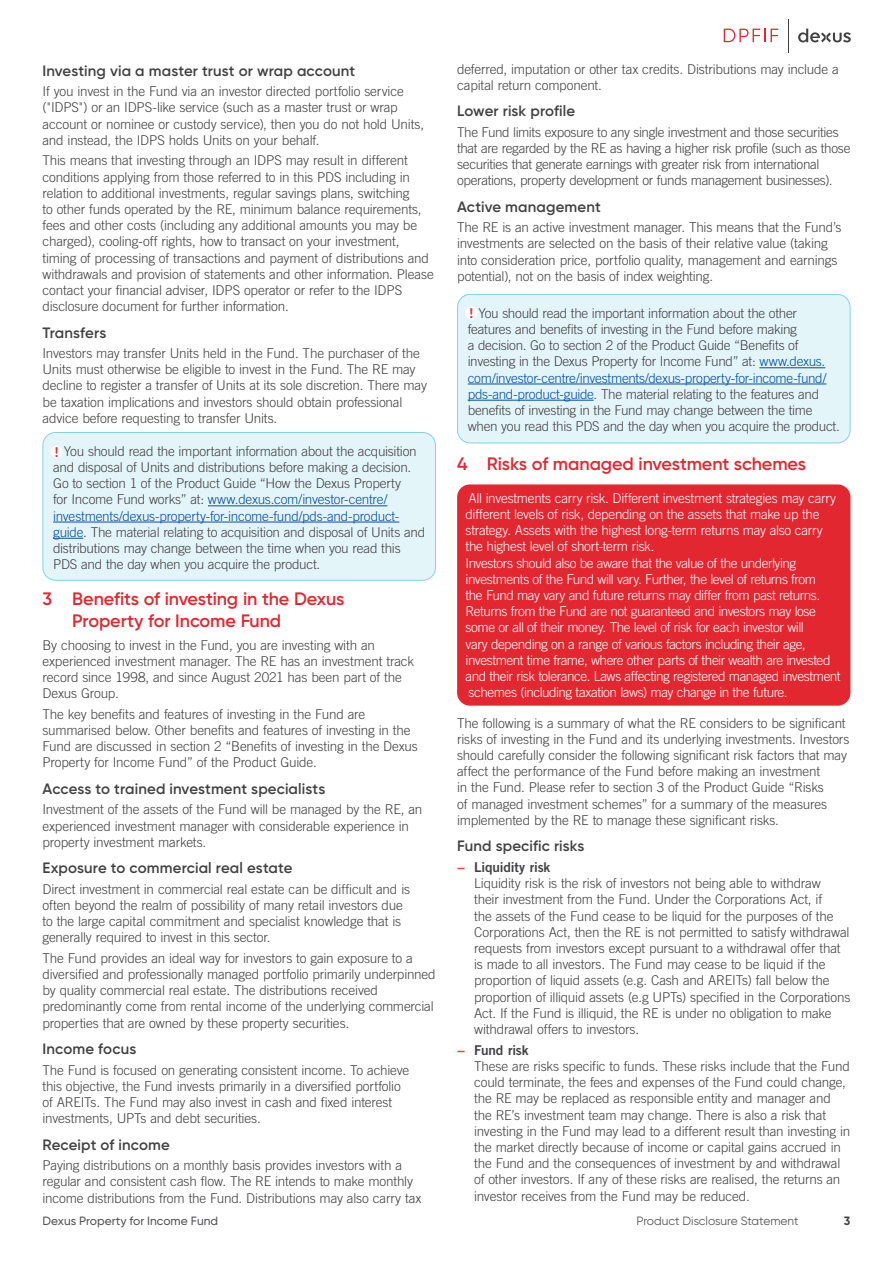
<style>
.page{position:relative;width:893px;height:1263px;background:#fff}
.page>*{position:absolute;margin:0;border:0;box-sizing:border-box;transform-origin:0 0}
.t1{font:600 18px/21.8px "Gilroy";letter-spacing:-.005em;color:#e32731}
.t2{font:600 15px "Gilroy";letter-spacing:.01em;color:#414042}
.t3{font:300 13.5px/16.2px "Trade Gothic LT Std";letter-spacing:-.015em;color:#414042}
.t4{font:300 13.5px/16.2px "Trade Gothic LT Std";letter-spacing:-.035em;color:#fff}
.t5{font:13.5px "Trade Gothic LT Std Bd 2";letter-spacing:-.01em;color:#414042}
.t6{font:500 12px "Gilroy";color:#565659}
.t7{font:12px "Gilroy";color:#565659}
.t8{font:700 12px "Gilroy";color:#414042}
.s1{font-family:"Trade Gothic LT Std Bd 2";font-weight:400;color:#e32731}
.s2{color:#034ea2}
.s3{color:#e5463d}
</style>
<div class="page">
<div style="left:43px;top:432px;width:392px;height:148px;background:#e4f5fa;border-radius:13px"></div>
<div style="left:43px;top:432px;width:393px;height:149px;border:1px solid #81d3eb;border-radius:13px"></div>
<div style="left:50px;top:445px;width:13px;height:13px;background:#fff;border-radius:50%"></div>
<hr style="left:208px;top:505px;width:179px;height:1px;background:#034ea2">
<hr style="left:53px;top:522px;width:346px;height:1px;background:#034ea2">
<hr style="left:53px;top:538px;width:30px;height:1px;background:#034ea2">
<div style="left:457px;top:294px;width:393px;height:149px;background:#e4f5fa;border-radius:13px"></div>
<div style="left:457px;top:294px;width:393px;height:149px;border:1px solid #81d3eb;border-radius:13px"></div>
<div style="left:465px;top:307px;width:13px;height:12px;background:#fff;border-radius:50%"></div>
<hr style="left:759px;top:367px;width:66px;height:1px;background:#034ea2">
<hr style="left:468px;top:384px;width:358px;height:1px;background:#034ea2">
<hr style="left:468px;top:400px;width:126px;height:1px;background:#034ea2">
<div style="left:457px;top:484px;width:393px;height:222px;background:#e32731;border-radius:13px"></div>
<hr style="left:788px;top:19px;width:1px;height:33px;background:#414042">
<svg style="left:798px;top:29px;width:53px;height:13px"></svg>
<svg style="left:724px;top:29px;width:54px;height:13px"></svg>
<p class="t2" style="left:43px;top:61px;width:314px">Investing via a master trust or wrap account</p>
<p class="t3" style="left:43px;top:83px;width:383px">If you invest in the Fund via an investor directed portfolio service ("IDPS") or an IDPS-like service (such as a master trust or wrap account or nominee or custody service), then you do not hold Units, and instead, the IDPS holds Units on your behalf.</p>
<p class="t3" style="left:43px;top:152px;width:393px">This means that investing through an IDPS may result in different conditions applying from those referred to in this PDS including in relation to additional investments, regular savings plans, switching<br>to other funds operated by the RE, minimum balance requirements, fees and other costs (including any additional amounts you may be charged), cooling-off rights, how to transact on your investment, timing of processing of transactions and payment of distributions and withdrawals and provision of statements and other information. Please contact your financial adviser, IDPS operator or refer to the IDPS disclosure document for further information.</p>
<p class="t2" style="left:43px;top:323px;width:65px">Transfers</p>
<p class="t3" style="left:43px;top:345px;width:386px">Investors may transfer Units held in the Fund. The purchaser of the Units must otherwise be eligible to invest in the Fund. The RE may decline to register a transfer of Units at its sole discretion. There may be taxation implications and investors should obtain professional advice before requesting to transfer Units.</p>
<p class="t3" style="left:53px;top:443px;width:374px"><span class="s1">!</span> You should read the important information about the acquisition and disposal of Units and distributions before making a decision.<br>Go to section 1 of the Product Guide “How the Dexus Property<br>for Income Fund works” at: <span class="s2">www.dexus.com/investor-centre/ investments/dexus-property-for-income-fund/pds-and-product&shy;guide</span>. The material relating to acquisition and disposal of Units and distributions may change between the time when you read this PDS and the day when you acquire the product.</p>
<h1 class="t1" style="left:72px;top:588px;width:274px;text-indent:-30px">3 Benefits of investing in the Dexus<br>Property for Income Fund</h1>
<p class="t3" style="left:43px;top:637px;width:373px">By choosing to invest in the Fund, you are investing with an experienced investment manager. The RE has an investment track record since 1998, and since August 2021 has been part of the Dexus Group.</p>
<p class="t3" style="left:43px;top:706px;width:377px">The key benefits and features of investing in the Fund are summarised below. Other benefits and features of investing in the Fund are discussed in section 2 “Benefits of investing in the Dexus Property for Income Fund” of the Product Guide.</p>
<p class="t2" style="left:43px;top:779px;width:284px">Access to trained investment specialists</p>
<p class="t3" style="left:43px;top:801px;width:381px">Investment of the assets of the Fund will be managed by the RE, an experienced investment manager with considerable experience in property investment markets.</p>
<p class="t2" style="left:43px;top:859px;width:251px">Exposure to commercial real estate</p>
<p class="t3" style="left:43px;top:881px;width:369px">Direct investment in commercial real estate can be difficult and is often beyond the realm of possibility of many retail investors due to the large capital commitment and specialist knowledge that is generally required to invest in this sector.</p>
<p class="t3" style="left:43px;top:950px;width:395px">The Fund provides an ideal way for investors to gain exposure to a diversified and professionally managed portfolio primarily underpinned by quality commercial real estate. The distributions received predominantly come from rental income of the underlying commercial properties that are owned by these property securities.</p>
<p class="t2" style="left:43px;top:1039px;width:95px">Income focus</p>
<p class="t3" style="left:43px;top:1061px;width:368px">The Fund is focused on generating consistent income. To achieve this objective, the Fund invests primarily in a diversified portfolio of AREITs. The Fund may also invest in cash and fixed interest investments, UPTs and debt securities.</p>
<p class="t2" style="left:43px;top:1135px;width:129px">Receipt of income</p>
<p class="t3" style="left:43px;top:1157px;width:381px">Paying distributions on a monthly basis provides investors with a regular and consistent cash flow. The RE intends to make monthly income distributions from the Fund. Distributions may also carry tax</p>
<p class="t3" style="left:457px;top:60px;width:383px">deferred, imputation or other tax credits. Distributions may include a capital return component.</p>
<p class="t2" style="left:457px;top:102px;width:120px">Lower risk profile</p>
<p class="t3" style="left:457px;top:124px;width:395px">The Fund limits exposure to any single investment and those securities that are regarded by the RE as having a higher risk profile (such as those securities that generate earnings with greater risk from international operations, property development or funds management businesses).</p>
<p class="t2" style="left:457px;top:197px;width:145px">Active management</p>
<p class="t3" style="left:457px;top:219px;width:386px">The RE is an active investment manager. This means that the Fund’s investments are selected on the basis of their relative value (taking into consideration price, portfolio quality, management and earnings potential), not on the basis of index weighting.</p>
<p class="t3" style="left:468px;top:305px;width:374px"><span class="s1">!</span> You should read the important information about the other features and benefits of investing in the Fund before making<br>a decision. Go to section 2 of the Product Guide “Benefits of investing in the Dexus Property for Income Fund” at: <span class="s2">www.dexus. com/investor-centre/investments/dexus-property-for-income-fund/ pds-and-product-guide</span>. The material relating to the features and benefits of investing in the Fund may change between the time when you read this PDS and the day when you acquire the product.</p>
<h1 class="t1" style="left:457px;top:452px;width:351px">4 Risks of managed investment schemes</h1>
<p class="t4" style="left:466px;top:490px;width:377px">All investments carry risk. Different investment strategies may carry different levels of risk, depending on the assets that make up the strategy. Assets with the highest long-term returns may also carry the highest level of short-term risk.<br>Investors should also be aware that the value of the underlying investments of the Fund will vary. Further, the level of returns from<br>the Fund may vary and future returns may differ from past returns.<br>Returns from the Fund are not guaranteed and investors may lose some or all of their money. The level of risk for each investor will<br>vary depending on a range of various factors including their age, investment time frame, where other parts of their wealth are invested and their risk tolerance. Laws affecting registered managed investment schemes (including taxation laws) may change in the future.</p>
<p class="t3" style="left:457px;top:714px;width:394px">The following is a summary of what the RE considers to be significant risks of investing in the Fund and its underlying investments. Investors should carefully consider the following significant risk factors that may affect the performance of the Fund before making an investment<br>in the Fund. Please refer to section 3 of the Product Guide “Risks<br>of managed investment schemes” for a summary of the measures implemented by the RE to manage these significant risks.</p>
<p class="t2" style="left:457px;top:837px;width:129px">Fund specific risks</p>
<p class="t5" style="left:457px;top:859px;width:95px"><span class="s3">−</span> Liquidity risk</p>
<p class="t3" style="left:474px;top:875px;width:378px">Liquidity risk is the risk of investors not being able to withdraw<br>their investment from the Fund. Under the Corporations Act, if<br>the assets of the Fund cease to be liquid for the purposes of the Corporations Act, then the RE is not permitted to satisfy withdrawal requests from investors except pursuant to a withdrawal offer that is made to all investors. The Fund may cease to be liquid if the proportion of liquid assets (e.g. Cash and AREITs) fall below the proportion of illiquid assets (e.g UPTs) specified in the Corporations Act. If the Fund is illiquid, the RE is under no obligation to make withdrawal offers to investors.</p>
<p class="t5" style="left:457px;top:1041px;width:73px"><span class="s3">−</span> Fund risk</p>
<p class="t3" style="left:474px;top:1058px;width:378px">These are risks specific to funds. These risks include that the Fund could terminate, the fees and expenses of the Fund could change, the RE may be replaced as responsible entity and manager and the RE’s investment team may change. There is also a risk that investing in the Fund may lead to a different result than investing in the market directly because of income or capital gains accrued in the Fund and the consequences of investment by and withdrawal of other investors. If any of these risks are realised, the returns an investor receives from the Fund may be reduced.</p>
<p class="t6" style="left:43px;top:1214px;width:177px">Dexus Property for Income Fund</p>
<p class="t7" style="left:636px;top:1214px;width:164px">Product Disclosure Statement</p>
<p class="t8" style="left:844px;top:1213px;width:8px">3</p>
</div>
